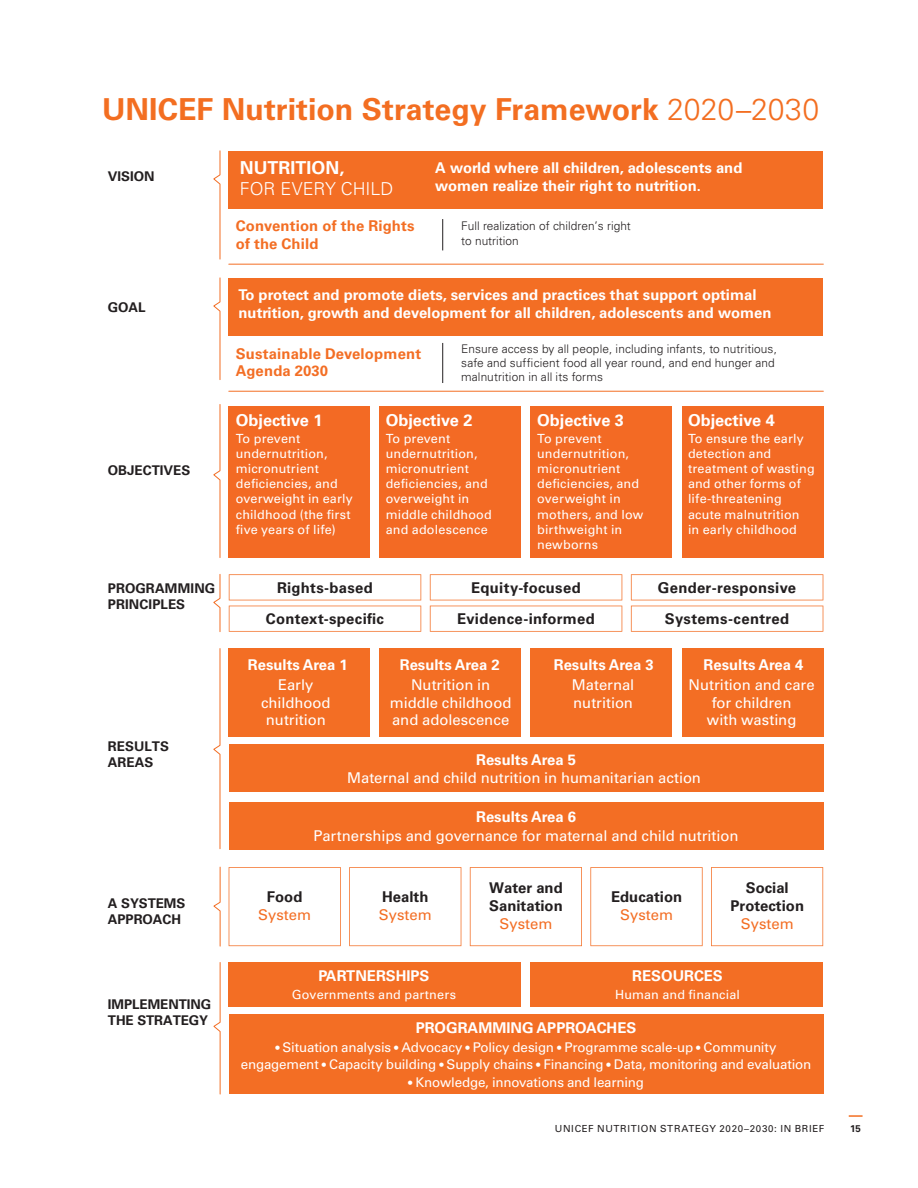
<style>
.page{position:relative;width:918px;height:1188px;background:#fff}
.page>*{position:absolute;margin:0;border:0;box-sizing:border-box;transform-origin:0 0}
.vision_chapter{font:700 30.3px "Univers LT Std";color:#f36e21}
.t1{font:300 17.85px/21.5px "Univers LT Std";color:#fff}
.t2{font:700 16.35px "Univers LT Std";color:#fff}
.t3{font:700 14.85px/17.9px "Univers LT Std";color:#fff}
.t4{font:14.85px/17.9px "Univers LT Std";letter-spacing:-.005em;color:#fff;text-align:center}
.t5{font:700 14.85px/17.9px "Univers LT Std";letter-spacing:.015em;color:#231f20;text-align:center}
.t6{font:700 14.85px/17.9px "Univers LT Std";letter-spacing:.01em;color:#f36e24}
.t7{font:14.85px/17.9px "Univers LT Std";color:#f36e24;text-align:center}
.t8{font:13.35px/17.9px "Univers LT Std";letter-spacing:-.015em;color:#fff;text-align:center}
.t9{font:700 13.35px/16px "Univers LT Std";letter-spacing:-.005em;color:#231f20}
.t10{font:12.6px/15.1px "Univers LT Std";letter-spacing:.015em;color:#fff}
.t11{font:300 11.85px/14.2px "Univers LT Std";letter-spacing:.005em;color:#211d1e}
.t12{font:9.75px "Univers LT Std";letter-spacing:.065em;color:#231f20}
.t13{font:700 9.75px "Univers LT Std";color:#231f20}
.s1{font-weight:300}
.s2{font-weight:700}
.s3{font-weight:400}
.s4{font-weight:700;color:#231f20}
.s5{font-weight:400;color:#f36e24}
.s6{font-size:11.85px}
</style>
<div class="page">
<svg style="left:849px;top:1115px;width:14px;height:2px"></svg>
<svg style="left:229px;top:574px;width:192px;height:26px"></svg>
<svg style="left:430px;top:574px;width:192px;height:26px"></svg>
<svg style="left:631px;top:574px;width:192px;height:26px"></svg>
<svg style="left:229px;top:606px;width:192px;height:26px"></svg>
<svg style="left:430px;top:606px;width:192px;height:26px"></svg>
<svg style="left:631px;top:606px;width:192px;height:26px"></svg>
<div style="left:228px;top:962px;width:292px;height:45px;background:#f36e24"></div>
<div style="left:531px;top:962px;width:292px;height:45px;background:#f36e24"></div>
<svg style="left:229px;top:867px;width:112px;height:79px"></svg>
<svg style="left:349px;top:867px;width:112px;height:79px"></svg>
<svg style="left:470px;top:867px;width:112px;height:79px"></svg>
<svg style="left:590px;top:867px;width:113px;height:79px"></svg>
<svg style="left:711px;top:867px;width:112px;height:79px"></svg>
<div style="left:229px;top:745px;width:594px;height:47px;background:#f36e24"></div>
<div style="left:229px;top:1015px;width:594px;height:79px;background:#f36e24"></div>
<div style="left:229px;top:803px;width:594px;height:47px;background:#f36e24"></div>
<div style="left:228px;top:151px;width:595px;height:57px;background:#f36e24"></div>
<div style="left:228px;top:406px;width:141px;height:152px;background:#f36a24"></div>
<div style="left:379px;top:406px;width:142px;height:152px;background:#f36a24"></div>
<div style="left:531px;top:406px;width:141px;height:152px;background:#f36a24"></div>
<div style="left:682px;top:406px;width:141px;height:152px;background:#f36a24"></div>
<div style="left:228px;top:649px;width:141px;height:88px;background:#f36e24"></div>
<div style="left:379px;top:649px;width:142px;height:88px;background:#f36e24"></div>
<div style="left:531px;top:649px;width:141px;height:88px;background:#f36e24"></div>
<div style="left:682px;top:649px;width:141px;height:88px;background:#f36e24"></div>
<div style="left:228px;top:278px;width:595px;height:57px;background:#f36e24"></div>
<hr style="left:229px;top:391px;width:594px;height:1px;background:#f36e24">
<hr style="left:229px;top:264px;width:594px;height:1px;background:#f36e24">
<hr style="left:442px;top:219px;width:1px;height:31px;background:#231f20">
<hr style="left:442px;top:343px;width:1px;height:40px;background:#231f20">
<svg style="left:213px;top:150px;width:8px;height:110px"></svg>
<svg style="left:213px;top:277px;width:8px;height:103px"></svg>
<svg style="left:213px;top:404px;width:8px;height:154px"></svg>
<svg style="left:213px;top:574px;width:8px;height:58px"></svg>
<svg style="left:213px;top:866px;width:8px;height:81px"></svg>
<svg style="left:213px;top:962px;width:8px;height:133px"></svg>
<svg style="left:213px;top:648px;width:8px;height:201px"></svg>
<p class="vision_chapter" style="left:102px;top:91px;width:719px">UNICEF Nutrition Strategy Framework <span class="s1">2020–2030</span></p>
<p class="t9" style="left:108px;top:169px;width:48px">VISION</p>
<p class="t9" style="left:108px;top:299px;width:39px">GOAL</p>
<p class="t9" style="left:108px;top:463px;width:84px">OBJECTIVES</p>
<p class="t9" style="left:108px;top:580px;width:109px">PROGRAMMING<br>PRINCIPLES</p>
<p class="t9" style="left:108px;top:738px;width:62px">RESULTS<br>AREAS</p>
<p class="t9" style="left:108px;top:895px;width:79px">A SYSTEMS<br>APPROACH</p>
<p class="t9" style="left:108px;top:997px;width:105px">IMPLEMENTING<br>THE STRATEGY</p>
<p class="t1" style="left:240px;top:157px;width:155px"><span class="s2">NUTRITION,<br></span>FOR EVERY CHILD</p>
<p class="t3" style="left:435px;top:159px;width:309px">A world where all children, adolescents and women realize their right to nutrition.</p>
<p class="t6" style="left:236px;top:217px;width:180px">Convention of the Rights of the Child</p>
<p class="t11" style="left:461px;top:219px;width:171px">Full realization of children’s right to nutrition</p>
<p class="t3" style="left:239px;top:286px;width:534px">To protect and promote diets, services and practices that support optimal nutrition, growth and development for all children, adolescents and women</p>
<p class="t6" style="left:236px;top:345px;width:187px">Sustainable Development<br>Agenda 2030</p>
<p class="t11" style="left:461px;top:341px;width:317px">Ensure access by all people, including infants, to nutritious, safe and sufficient food all year round, and end hunger and malnutrition in all its forms</p>
<p class="t2" style="left:236px;top:410px;width:88px">Objective 1</p>
<p class="t2" style="left:386px;top:410px;width:88px">Objective 2</p>
<p class="t2" style="left:537px;top:410px;width:88px">Objective 3</p>
<p class="t2" style="left:688px;top:410px;width:88px">Objective 4</p>
<p class="t10" style="left:236px;top:431px;width:119px">To prevent undernutrition, micronutrient deficiencies, and overweight in early childhood (the first five years of life)</p>
<p class="t10" style="left:386px;top:431px;width:108px">To prevent undernutrition, micronutrient deficiencies, and overweight in middle childhood and adolescence</p>
<p class="t10" style="left:537px;top:431px;width:108px">To prevent undernutrition, micronutrient deficiencies, and overweight in mothers, and low birthweight in newborns</p>
<p class="t10" style="left:688px;top:431px;width:128px">To ensure the early detection and treatment of wasting and other forms of life-threatening acute malnutrition<br>in early childhood</p>
<p class="t5" style="left:266px;top:572px;width:120px;line-height:30.6px">Rights-based<br>Context-specific</p>
<p class="t5" style="left:471px;top:579px;width:111px">Equity-focused</p>
<p class="t5" style="left:658px;top:579px;width:140px">Gender-responsive</p>
<p class="t5" style="left:457px;top:610px;width:139px">Evidence-informed</p>
<p class="t5" style="left:665px;top:610px;width:126px">Systems-centred</p>
<p class="t3" style="left:248px;top:655px;width:101px;line-height:19.6px;text-align:center">Results Area 1<br><span class="s3">Early</span></p>
<p class="t4" style="left:261px;top:693px;width:71px">childhood nutrition</p>
<p class="t3" style="left:400px;top:656px;width:101px">Results Area 2</p>
<p class="t3" style="left:554px;top:656px;width:101px">Results Area 3</p>
<p class="t3" style="left:704px;top:656px;width:101px">Results Area 4</p>
<p class="t4" style="left:390px;top:676px;width:123px">Nutrition in middle childhood and adolescence</p>
<p class="t4" style="left:572px;top:676px;width:64px;text-align:left">Maternal nutrition</p>
<p class="t4" style="left:689px;top:676px;width:128px">Nutrition and care for children<br>with wasting</p>
<p class="t4" style="left:347px;top:750px;width:355px;line-height:18.5px"><span class="s2">Results Area 5<br></span>Maternal and child nutrition in humanitarian action</p>
<p class="t4" style="left:314px;top:808px;width:426px;line-height:18.9px"><span class="s2">Results Area 6<br></span>Partnerships and governance for maternal and child nutrition</p>
<p class="t7" style="left:258px;top:888px;width:54px"><span class="s4">Food<br></span>System</p>
<p class="t5" style="left:379px;top:888px;width:54px;text-align:left">Health<br><span class="s5">System</span></p>
<p class="t5" style="left:489px;top:879px;width:75px">Water and<br>Sanitation<br><span class="s5">System</span></p>
<p class="t5" style="left:611px;top:888px;width:73px">Education<br><span class="s5">System</span></p>
<p class="t5" style="left:731px;top:879px;width:75px">Social<br>Protection<br><span class="s5">System</span></p>
<p class="t3" style="left:632px;top:967px;width:92px">RESOURCES</p>
<p class="t10" style="left:615px;top:987px;width:126px">Human and financial</p>
<p class="t3" style="left:318px;top:967px;width:113px">PARTNERSHIPS</p>
<p class="t10" style="left:292px;top:987px;width:166px">Governments and partners</p>
<p class="t8" style="left:241px;top:1038px;width:572px"><span class="s6">•</span> Situation analysis <span class="s6">•</span> Advocacy <span class="s6">•</span> Policy design <span class="s6">•</span> Programme scale-up <span class="s6">•</span> Community engagement <span class="s6">•</span> Capacity building <span class="s6">•</span> Supply chains <span class="s6">•</span> Financing <span class="s6">•</span> Data, monitoring and evaluation</p>
<p class="t8" style="left:408px;top:1074px;width:237px"><span class="s6">•</span> Knowledge, innovations and learning</p>
<p class="t3" style="left:416px;top:1019px;width:222px">PROGRAMMING APPROACHES</p>
<p class="t12" style="left:555px;top:1123px;width:271px">UNICEF NUTRITION STRATEGY 2020–2030: IN BRIEF</p>
<p class="t13" style="left:850px;top:1123px;width:12px">15</p>
</div>
